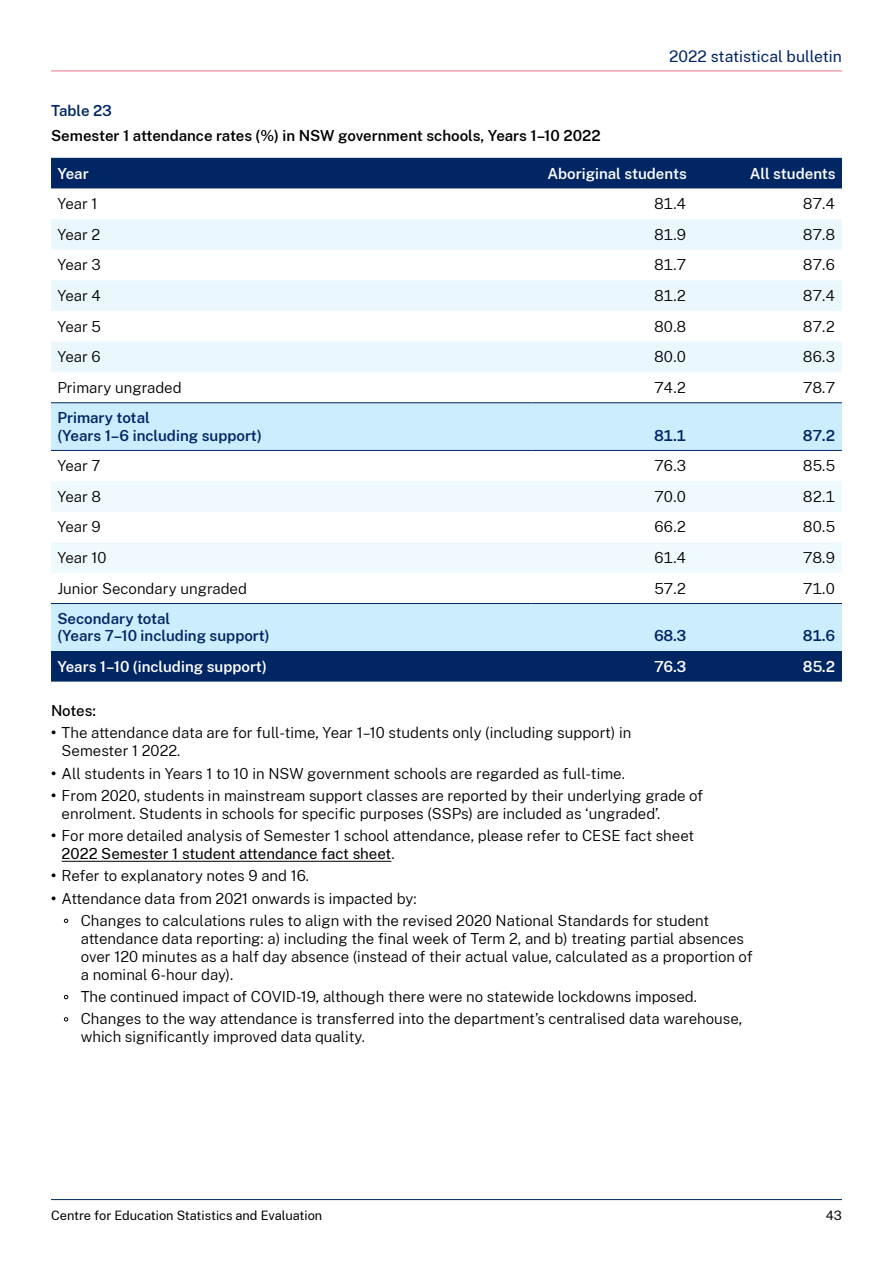
<style>
.page{position:relative;width:893px;height:1263px;background:#fff}
.page>*{position:absolute;margin:0;border:0;box-sizing:border-box;transform-origin:0 0}
.t1{font:15.75px "Public Sans";color:#002664}
.Table_text_-_left_align{font:300 15px/18px "Public Sans";color:#000}
.Table_text_-_right_align{font:300 15px "Public Sans";color:#000}
.Table_text_-_left_align_semibold_blue{font:600 15px/17.2px "Public Sans";color:#002664}
.Table_description{font:600 15px "Public Sans";color:#000}
.Table_headings___white_right_align{font:600 15px "Public Sans";color:#fff}
.Table_headings___white_left_align{font:600 15px "Public Sans";color:#fff}
.Table_text_-_right_align_semibold_blue{font:600 15px "Public Sans";letter-spacing:-.065em;color:#002664}
.Table_title{font:600 15px "Public Sans";color:#002664}
.Notes_heading{font:500 15px "Public Sans";letter-spacing:-.01em;color:#000}
.t2{font:12.75px "Public Sans";color:#000}
.s1{font-weight:700}
.s2{font-weight:400}
.s3{font-weight:700;font-size:13.5px}
</style>
<div class="page">
<hr style="left:51px;top:1199px;width:791px;height:1px;background:#002664">
<hr style="left:51px;top:71px;width:791px;height:1px;background:#e77289">
<hr style="left:62px;top:861px;width:329px;height:1px;background:#000">
<div style="left:51px;top:158px;width:791px;height:30px;background:#002664"></div>
<svg style="left:51px;top:219px;width:791px;height:153px;fill:#eaf8fe"></svg>
<div style="left:51px;top:403px;width:791px;height:248px;background:#cbedfd"></div>
<svg style="left:51px;top:451px;width:791px;height:152px"></svg>
<svg style="left:51px;top:481px;width:791px;height:92px;fill:#effafe"></svg>
<div style="left:51px;top:651px;width:791px;height:31px;background:#002664"></div>
<hr style="left:51px;top:402px;width:480px;height:1px;background:#002664">
<hr style="left:531px;top:402px;width:162px;height:1px;background:#002664">
<hr style="left:693px;top:402px;width:149px;height:1px;background:#002664">
<hr style="left:51px;top:450px;width:480px;height:1px;background:#002664">
<hr style="left:531px;top:450px;width:162px;height:1px;background:#002664">
<hr style="left:693px;top:450px;width:149px;height:1px;background:#002664">
<hr style="left:51px;top:603px;width:480px;height:1px;background:#002664">
<hr style="left:531px;top:603px;width:162px;height:1px;background:#002664">
<hr style="left:693px;top:603px;width:149px;height:1px;background:#002664">
<p class="t1" style="left:669px;top:45px;width:174px">2022 statistical bulletin</p>
<p class="Table_title" style="left:51px;top:100px;width:62px">Table 23</p>
<p class="Table_description" style="left:51px;top:125px;width:551px">Semester 1 attendance rates (%) in NSW government schools, Years 1–10 2022</p>
<p class="Table_headings___white_left_align" style="left:57px;top:162px;width:33px">Year</p>
<p class="Table_headings___white_right_align" style="left:547px;top:162px;width:141px">Aboriginal students</p>
<p class="Table_headings___white_right_align" style="left:750px;top:162px;width:87px">All students</p>
<p class="Table_text_-_left_align" style="left:57px;top:194px;width:42px">Year 1</p>
<p class="Table_text_-_right_align" style="left:654px;top:193px;width:35px">81.4</p>
<p class="Table_text_-_right_align" style="left:802px;top:193px;width:35px">87.4</p>
<p class="Table_text_-_left_align" style="left:57px;top:225px;width:44px">Year 2</p>
<p class="Table_text_-_right_align" style="left:654px;top:224px;width:35px">81.9</p>
<p class="Table_text_-_right_align" style="left:802px;top:224px;width:35px">87.8</p>
<p class="Table_text_-_left_align" style="left:57px;top:255px;width:45px">Year 3</p>
<p class="Table_text_-_right_align" style="left:654px;top:254px;width:35px">81.7</p>
<p class="Table_text_-_right_align" style="left:802px;top:254px;width:35px">87.6</p>
<p class="Table_text_-_left_align" style="left:57px;top:286px;width:45px">Year 4</p>
<p class="Table_text_-_right_align" style="left:654px;top:285px;width:35px">81.2</p>
<p class="Table_text_-_right_align" style="left:802px;top:285px;width:35px">87.4</p>
<p class="Table_text_-_left_align" style="left:57px;top:316px;width:45px">Year 5</p>
<p class="Table_text_-_right_align" style="left:654px;top:316px;width:35px">80.8</p>
<p class="Table_text_-_right_align" style="left:802px;top:316px;width:35px">87.2</p>
<p class="Table_text_-_left_align" style="left:57px;top:347px;width:45px">Year 6</p>
<p class="Table_text_-_right_align" style="left:654px;top:346px;width:35px">80.0</p>
<p class="Table_text_-_right_align" style="left:802px;top:346px;width:35px">86.3</p>
<p class="Table_text_-_left_align" style="left:57px;top:378px;width:126px">Primary ungraded</p>
<p class="Table_text_-_right_align" style="left:654px;top:377px;width:35px">74.2</p>
<p class="Table_text_-_right_align" style="left:802px;top:377px;width:35px">78.7</p>
<h3 class="Table_text_-_left_align_semibold_blue" style="left:57px;top:408px;width:206px">Primary total<br>(Years 1–6 including support)</h3>
<h3 class="Table_text_-_right_align_semibold_blue" style="left:654px;top:424px;width:35px">81.1</h3>
<h3 class="Table_text_-_right_align_semibold_blue" style="left:802px;top:424px;width:35px">87.2</h3>
<p class="Table_text_-_left_align" style="left:57px;top:456px;width:45px">Year 7</p>
<p class="Table_text_-_right_align" style="left:654px;top:455px;width:35px">76.3</p>
<p class="Table_text_-_right_align" style="left:802px;top:455px;width:35px">85.5</p>
<p class="Table_text_-_left_align" style="left:57px;top:487px;width:45px">Year 8</p>
<p class="Table_text_-_right_align" style="left:654px;top:486px;width:35px">70.0</p>
<p class="Table_text_-_right_align" style="left:802px;top:486px;width:35px">82.1</p>
<p class="Table_text_-_left_align" style="left:57px;top:517px;width:45px">Year 9</p>
<p class="Table_text_-_right_align" style="left:654px;top:516px;width:35px">66.2</p>
<p class="Table_text_-_right_align" style="left:802px;top:516px;width:35px">80.5</p>
<p class="Table_text_-_left_align" style="left:57px;top:548px;width:51px">Year 10</p>
<p class="Table_text_-_right_align" style="left:654px;top:547px;width:35px">61.4</p>
<p class="Table_text_-_right_align" style="left:802px;top:547px;width:35px">78.9</p>
<p class="Table_text_-_left_align" style="left:57px;top:578px;width:191px">Junior Secondary ungraded</p>
<p class="Table_text_-_right_align" style="left:654px;top:578px;width:35px">57.2</p>
<p class="Table_text_-_right_align" style="left:802px;top:578px;width:35px">71.0</p>
<h3 class="Table_text_-_left_align_semibold_blue" style="left:57px;top:609px;width:214px">Secondary total<br>(Years 7–10 including support)</h3>
<h3 class="Table_text_-_right_align_semibold_blue" style="left:654px;top:625px;width:35px">68.3</h3>
<h3 class="Table_text_-_right_align_semibold_blue" style="left:802px;top:625px;width:35px">81.6</h3>
<p class="Table_headings___white_left_align" style="left:57px;top:655px;width:211px">Years 1–10 (including support)</p>
<p class="Table_headings___white_right_align" style="left:654px;top:655px;width:35px">76.3</p>
<p class="Table_headings___white_right_align" style="left:802px;top:655px;width:35px">85.2</p>
<p class="Notes_heading" style="left:51px;top:700px;width:46px">Notes:</p>
<p class="Table_text_-_left_align" style="left:62px;top:723px;width:571px;text-indent:-11px"><span class="s1">•</span> The attendance data are for full-time, Year 1–10 students only (including support) in<br>Semester 1 2022.</p>
<p class="Table_text_-_left_align" style="left:51px;top:763px;width:575px"><span class="s1">•</span> All students in Years 1 to 10 in NSW government schools are regarded as full-time.</p>
<p class="Table_text_-_left_align" style="left:62px;top:786px;width:643px;text-indent:-11px"><span class="s1">•</span> From 2020, students in mainstream support classes are reported by their underlying grade of enrolment. Students in schools for specific purposes (SSPs) are included as ‘ungraded’.</p>
<p class="Table_text_-_left_align" style="left:62px;top:826px;width:634px;text-indent:-11px"><span class="s1">•</span> For more detailed analysis of Semester 1 school attendance, please refer to CESE fact sheet<br><span class="s2">2022 Semester 1 student attendance fact sheet</span>.</p>
<p class="Table_text_-_left_align" style="left:51px;top:866px;width:260px"><span class="s1">•</span> Refer to explanatory notes 9 and 16.</p>
<p class="Table_text_-_left_align" style="left:51px;top:888px;width:367px"><span class="s1">•</span> Attendance data from 2021 onwards is impacted by:</p>
<p class="Table_text_-_left_align" style="left:81px;top:911px;width:673px;text-indent:-17px"><span class="s3">•</span> Changes to calculations rules to align with the revised 2020 National Standards for student attendance data reporting: a) including the final week of Term 2, and b) treating partial absences over 120 minutes as a half day absence (instead of their actual value, calculated as a proportion of a nominal 6-hour day).</p>
<p class="Table_text_-_left_align" style="left:64px;top:987px;width:635px"><span class="s3">•</span> The continued impact of COVID-19, although there were no statewide lockdowns imposed.</p>
<p class="Table_text_-_left_align" style="left:81px;top:1009px;width:663px;text-indent:-17px"><span class="s3">•</span> Changes to the way attendance is transferred into the department’s centralised data warehouse, which significantly improved data quality.</p>
<p class="t2" style="left:51px;top:1207px;width:273px">Centre for Education Statistics and Evaluation</p>
<p class="t2" style="left:826px;top:1207px;width:18px">43</p>
</div>
